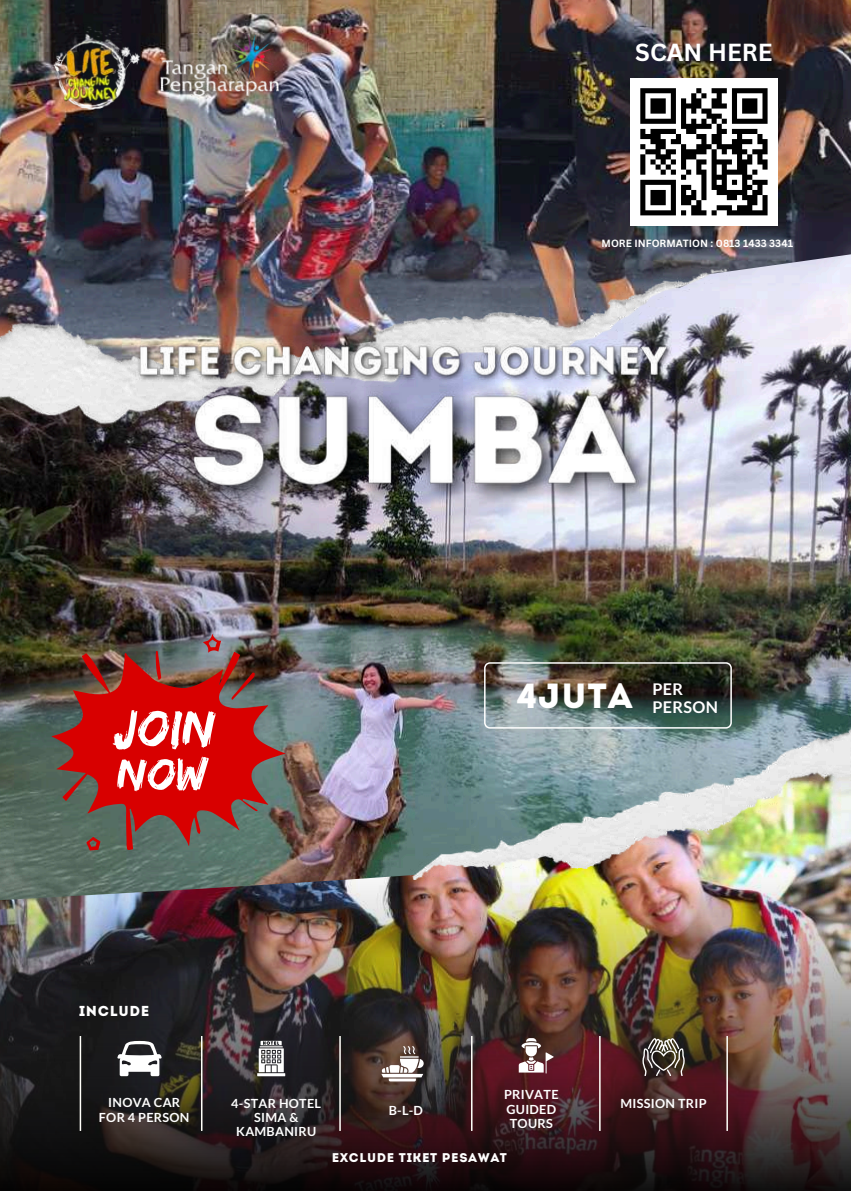
<style>
.page{position:relative;width:851px;height:1191px;background:#fff}
.page>*{position:absolute;margin:0;border:0;box-sizing:border-box;transform-origin:0 0}
.t1{font:35px "Intro";letter-spacing:.02em;color:#fff}
.t2{font:700 24px "Canva Sans";color:#fff}
.t3{font:700 16.2px "Lato";letter-spacing:.02em;color:#fff}
.t4{font:14.4px "Intro";letter-spacing:.045em;color:#fff}
.t5{font:700 12.6px/14.2px "Lato";letter-spacing:.02em;color:#fff;text-align:center}
.t6{font:12.6px "Intro";letter-spacing:.045em;color:#fff}
.t7{font:700 10.2px "Canva Sans";color:#fff}
</style>
<div class="page">
<img style="left:0;top:0;width:850px;height:252px">
<img style="left:0;top:252px;width:850px;height:16px">
<img style="left:0;top:268px;width:850px;height:607px">
<img style="left:0;top:875px;width:850px;height:316px">
<img style="left:134px;top:340px;width:543px;height:46px">
<img style="left:175px;top:376px;width:490px;height:140px">
<img style="left:52px;top:634px;width:233px;height:216px">
<svg style="left:113px;top:710px;width:102px;height:40px"></svg>
<svg style="left:117px;top:757px;width:92px;height:34px"></svg>
<img style="left:484px;top:662px;width:247px;height:67px">
<svg style="left:117px;top:1041px;width:45px;height:35px"></svg>
<hr style="left:257px;top:1073px;width:28px;height:3px;background:#fff">
<svg style="left:259px;top:1041px;width:25px;height:31px"></svg>
<svg style="left:381px;top:1046px;width:42px;height:35px"></svg>
<svg style="left:518px;top:1038px;width:35px;height:36px"></svg>
<hr style="left:201px;top:1036px;width:1px;height:95px;background:#fffff9">
<hr style="left:339px;top:1036px;width:2px;height:95px;background:#fffff9">
<hr style="left:471px;top:1036px;width:1px;height:95px;background:#fffff9">
<hr style="left:599px;top:1036px;width:1px;height:95px;background:#fffff9">
<hr style="left:726px;top:1036px;width:2px;height:95px;background:#fffff9">
<hr style="left:80px;top:1036px;width:1px;height:95px;background:#fffff9">
<svg style="left:642px;top:1038px;width:42px;height:38px;background:#655d56"></svg>
<div style="left:630px;top:78px;width:147px;height:148px;background:#fff"></div>
<div style="left:732px;top:88px;width:35px;height:5px;background:#000"></div>
<div style="left:742px;top:98px;width:15px;height:5px;background:#000"></div>
<div style="left:742px;top:103px;width:15px;height:6px;background:#000"></div>
<div style="left:742px;top:109px;width:15px;height:5px;background:#000"></div>
<svg style="left:732px;top:93px;width:5px;height:26px"></svg>
<svg style="left:762px;top:93px;width:5px;height:26px"></svg>
<div style="left:732px;top:119px;width:35px;height:5px;background:#000"></div>
<div style="left:732px;top:129px;width:25px;height:5px;background:#000"></div>
<div style="left:732px;top:139px;width:20px;height:5px;background:#000"></div>
<div style="left:716px;top:144px;width:26px;height:5px;background:#000"></div>
<div style="left:732px;top:149px;width:15px;height:5px;background:#000"></div>
<svg style="left:737px;top:134px;width:30px;height:25px"></svg>
<div style="left:711px;top:159px;width:21px;height:6px;background:#000"></div>
<div style="left:737px;top:159px;width:15px;height:6px;background:#000"></div>
<div style="left:757px;top:159px;width:10px;height:6px;background:#000"></div>
<div style="left:721px;top:170px;width:26px;height:5px;background:#000"></div>
<div style="left:716px;top:190px;width:31px;height:5px;background:#000"></div>
<div style="left:726px;top:195px;width:11px;height:5px;background:#000"></div>
<div style="left:716px;top:205px;width:16px;height:5px;background:#000"></div>
<svg style="left:732px;top:165px;width:35px;height:45px"></svg>
<svg style="left:640px;top:88px;width:86px;height:127px"></svg>
<div style="left:726px;top:210px;width:41px;height:5px;background:#000"></div>
<img style="left:52px;top:23px;width:90px;height:88px">
<img style="left:160px;top:35px;width:120px;height:60px">
<h2 class="t2" style="left:635px;top:38px;width:139px">SCAN HERE</h2>
<p class="t7" style="left:601px;top:237px;width:193px">MORE INFORMATION : 0813 1433 3341</p>
<h1 class="t1" style="left:516px;top:674px;width:168px">4JUTA <sup>PER</sup></h1>
<p class="t3" style="left:652px;top:698px;width:67px">PERSON</p>
<p class="t4" style="left:79px;top:1002px;width:72px">INCLUDE</p>
<p class="t5" style="left:99px;top:1096px;width:92px">INOVA CAR<br>FOR 4 PERSON</p>
<p class="t5" style="left:231px;top:1096px;width:91px">4-STAR HOTEL<br>SIMA &amp;<br>KAMBANIRU</p>
<p class="t5" style="left:388px;top:1103px;width:36px">B-L-D</p>
<p class="t5" style="left:504px;top:1088px;width:56px;text-align:left">PRIVATE<br>GUIDED<br>TOURS</p>
<p class="t5" style="left:620px;top:1096px;width:88px">MISSION TRIP</p>
<p class="t6" style="left:331px;top:1150px;width:177px">EXCLUDE TIKET PESAWAT</p>
</div>
